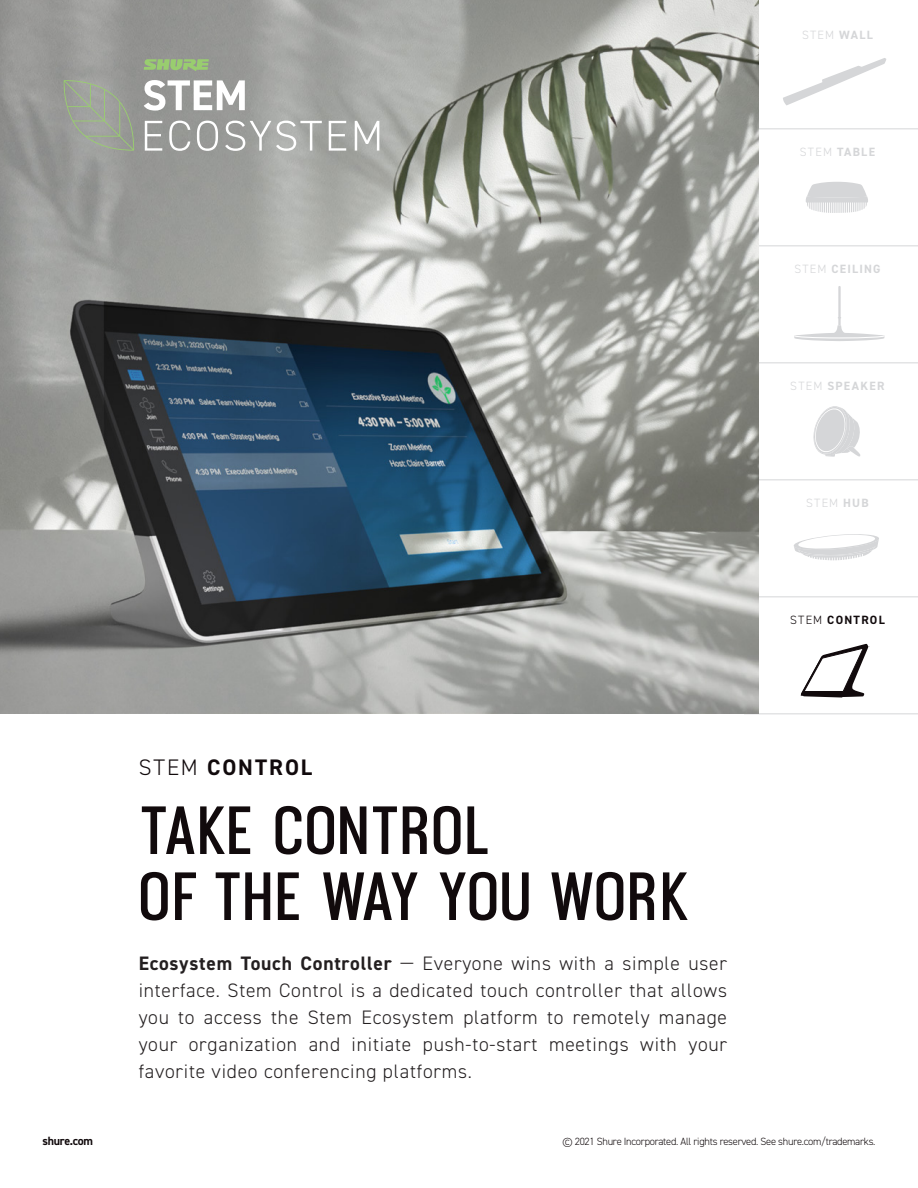
<style>
.page{position:relative;width:918px;height:1188px;background:#fff}
.page>*{position:absolute;margin:0;border:0;box-sizing:border-box;transform-origin:0 0}
.t1{font:700 60px "Ostrich Proper";letter-spacing:-.02em;color:#110a0c}
.Fließtext_10_pt{font:700 22.5px "DIN2014";letter-spacing:.085em;color:#110a0c}
.t2{font:300 19.5px/27px "DIN2014";letter-spacing:.04em;color:#231f20;text-align:justify}
.Fließtext_10_pt-2{font:700 12px "DIN2014";letter-spacing:.105em;color:#d5d6d8}
.Fließtext_10_pt-3{font:300 12px "DIN2014";letter-spacing:.105em;color:#d5d6d8}
.Fließtext_10_pt-4{font:700 12px "DIN2014";letter-spacing:.105em;color:#110a0c}
.Fließtext_10_pt-5{font:700 12px "DIN2014";letter-spacing:-.025em;color:#110a0c}
.t3{font:300 10.5px "DIN2014";letter-spacing:-.025em;color:#110a0c}
.s1{font-weight:700}
.s2{font-weight:300}
</style>
<div class="page">
<hr style="left:744px;top:129px;width:174px;height:1px;background:#d5d6d8">
<hr style="left:744px;top:246px;width:174px;height:1px;background:#d5d6d8">
<hr style="left:744px;top:363px;width:174px;height:1px;background:#d5d6d8">
<hr style="left:744px;top:480px;width:174px;height:1px;background:#d5d6d8">
<hr style="left:744px;top:597px;width:174px;height:1px;background:#d5d6d8">
<hr style="left:744px;top:714px;width:174px;height:1px;background:#d5d6d8">
<svg style="left:813px;top:406px;width:48px;height:51px"></svg>
<svg style="left:800px;top:644px;width:68px;height:54px"></svg>
<svg style="left:794px;top:534px;width:85px;height:26px"></svg>
<svg style="left:794px;top:286px;width:91px;height:55px"></svg>
<svg style="left:783px;top:58px;width:103px;height:47px"></svg>
<svg style="left:806px;top:182px;width:62px;height:31px"></svg>
<img style="left:0;top:0;width:758px;height:714px">
<svg style="left:144px;top:59px;width:65px;height:12px"></svg>
<svg style="left:144px;top:80px;width:101px;height:31px"></svg>
<svg style="left:145px;top:121px;width:17px;height:30px"></svg>
<svg style="left:169px;top:121px;width:21px;height:30px"></svg>
<svg style="left:197px;top:121px;width:21px;height:30px"></svg>
<svg style="left:225px;top:121px;width:97px;height:30px;background:#b5b7b4"></svg>
<svg style="left:329px;top:121px;width:17px;height:30px"></svg>
<svg style="left:355px;top:121px;width:24px;height:30px"></svg>
<svg style="left:63px;top:80px;width:71px;height:71px;background:#9ca197"></svg>
<p class="Fließtext_10_pt-3" style="left:802px;top:28px;width:72px">STEM <span class="s1">WALL</span></p>
<p class="Fließtext_10_pt-2" style="left:800px;top:144px;width:77px"><span class="s2">STEM</span> TABLE</p>
<p class="Fließtext_10_pt-2" style="left:794px;top:261px;width:88px"><span class="s2">STEM</span> CEILING</p>
<p class="Fließtext_10_pt-2" style="left:790px;top:378px;width:96px"><span class="s2">STEM</span> SPEAKER</p>
<p class="Fließtext_10_pt-3" style="left:806px;top:496px;width:64px">STEM <span class="s1">HUB</span></p>
<p class="Fließtext_10_pt" style="left:139px;top:752px;width:175px"><span class="s2">STEM</span> CONTROL</p>
<p class="t1" style="left:139px;top:792px;width:356px">TAKE CONTROL</p>
<p class="t1" style="left:139px;top:858px;width:554px">OF THE WAY YOU WORK</p>
<p class="t2" style="left:139px;top:950px;width:590px"><span class="s1">Ecosystem Touch Controller</span> — Everyone wins with a simple user interface. Stem Control is a dedicated touch controller that allows you to access the Stem Ecosystem platform to remotely manage your organization and initiate push-to-start meetings with your favorite video conferencing platforms.</p>
<p class="Fließtext_10_pt-4" style="left:790px;top:612px;width:96px"><span class="s2">STEM</span> CONTROL</p>
<p class="Fließtext_10_pt-5" style="left:43px;top:1133px;width:52px">shure.com</p>
<p class="t3" style="left:562px;top:1135px;width:315px">© 2021 Shure Incorporated. All rights reserved. See shure.com/trademarks.</p>
</div>
